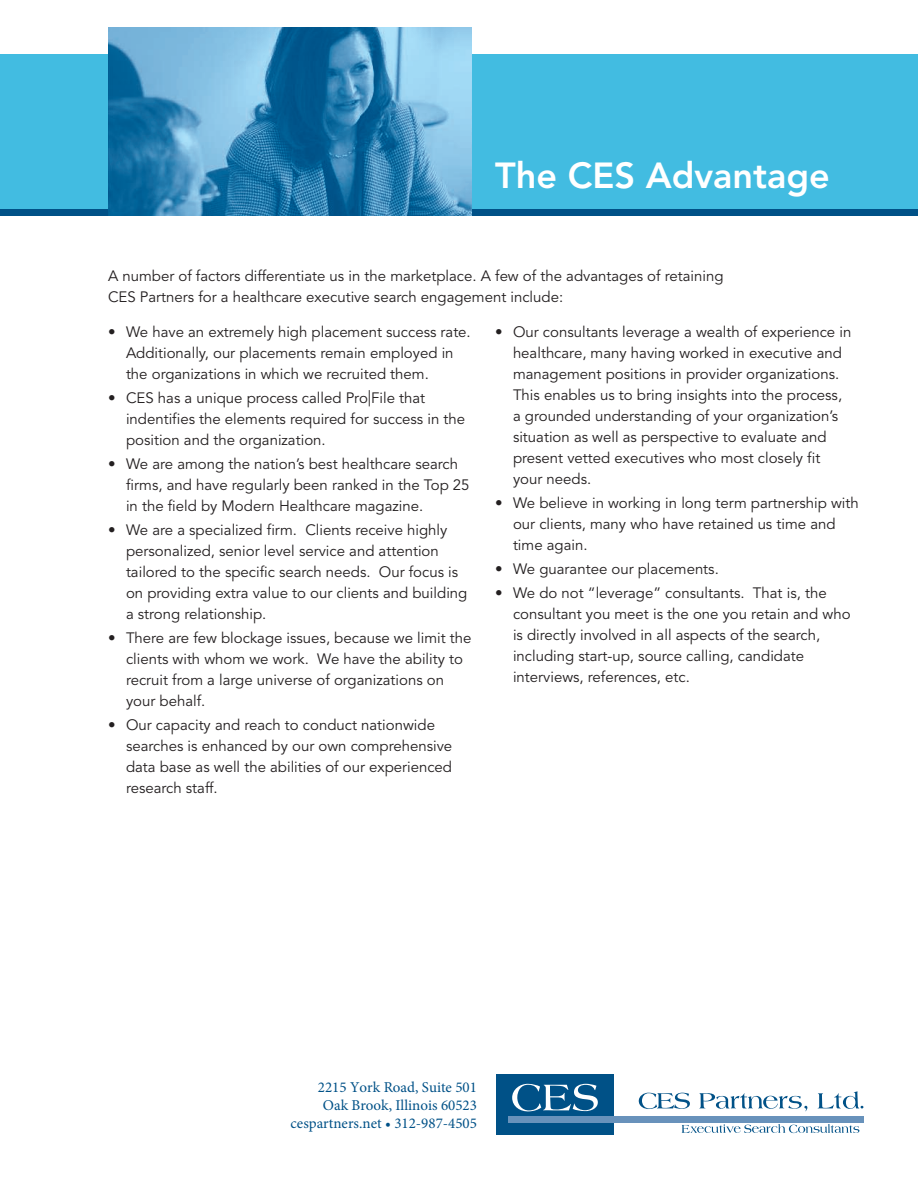
<style>
.page{position:relative;width:918px;height:1188px;background:#fff}
.page>*{position:absolute;margin:0;border:0;box-sizing:border-box;transform-origin:0 0}
.t1{font:800 36px "Avenir";color:#fff}
.t2{font:15px/21px "Avenir";color:#231f20}
.t3{font:15px/18px "Minion Pro";color:#005187;text-align:right}
.s1{font-size:21px}
</style>
<div class="page">
<div style="left:0;top:54px;width:918px;height:162px;background:#42bce1"></div>
<div style="left:0;top:209px;width:918px;height:7px;background:#005187"></div>
<img style="left:108px;top:27px;width:363px;height:189px">
<div style="left:496px;top:1074px;width:118px;height:60px;background:#005187"></div>
<div style="left:508px;top:1116px;width:356px;height:6px;background:#6892bb"></div>
<svg style="left:639px;top:1093px;width:51px;height:16px"></svg>
<svg style="left:699px;top:1093px;width:108px;height:18px"></svg>
<svg style="left:818px;top:1091px;width:46px;height:18px"></svg>
<svg style="left:682px;top:1124px;width:178px;height:9px"></svg>
<svg style="left:512px;top:1084px;width:86px;height:28px"></svg>
<h1 class="t1" style="left:495px;top:161px;width:336px">The CES Advantage</h1>
<p class="t2" style="left:108px;top:267px;width:617px">A number of factors differentiate us in the marketplace. A few of the advantages of retaining<br>CES Partners for a healthcare executive search engagement include:</p>
<p class="t2" style="left:126px;top:322px;width:346px;text-indent:-18px">• We have an extremely high placement success rate.<br>Additionally, our placements remain employed in the organizations in which we recruited them.</p>
<p class="t2" style="left:126px;top:388px;width:341px;text-indent:-18px">• CES has a unique process called Pro<span class="s1">|</span>File that indentifies the elements required for success in the position and the organization.</p>
<p class="t2" style="left:126px;top:454px;width:345px;text-indent:-18px">• We are among the nation’s best healthcare search firms, and have regularly been ranked in the Top 25 in the field by Modern Healthcare magazine.</p>
<p class="t2" style="left:126px;top:521px;width:343px;text-indent:-18px">• We are a specialized firm. Clients receive highly personalized, senior level service and attention tailored to the specific search needs. Our focus is on providing extra value to our clients and building a strong relationship.</p>
<p class="t2" style="left:126px;top:629px;width:347px;text-indent:-18px">• There are few blockage issues, because we limit the clients with whom we work. We have the ability to recruit from a large universe of organizations on your behalf.</p>
<p class="t2" style="left:126px;top:716px;width:328px;text-indent:-18px">• Our capacity and reach to conduct nationwide searches is enhanced by our own comprehensive data base as well the abilities of our experienced research staff.</p>
<p class="t2" style="left:513px;top:322px;width:340px;text-indent:-18px">• Our consultants leverage a wealth of experience in healthcare, many having worked in executive and management positions in provider organizations.<br>This enables us to bring insights into the process, a grounded understanding of your organization’s situation as well as perspective to evaluate and present vetted executives who most closely fit your needs.</p>
<p class="t2" style="left:513px;top:493px;width:347px;text-indent:-18px">• We believe in working in long term partnership with our clients, many who have retained us time and time again.</p>
<p class="t2" style="left:495px;top:560px;width:225px">• We guarantee our placements.</p>
<p class="t2" style="left:513px;top:584px;width:339px;text-indent:-18px">• We do not “leverage” consultants. That is, the consultant you meet is the one you retain and who is directly involved in all aspects of the search, including start-up, source calling, candidate interviews, references, etc.</p>
<p class="t3" style="left:291px;top:1078px;width:188px">2215 York Road, Suite 501<br>Oak Brook, Illinois 60523 cespartners.net • 312-987-4505</p>
</div>
